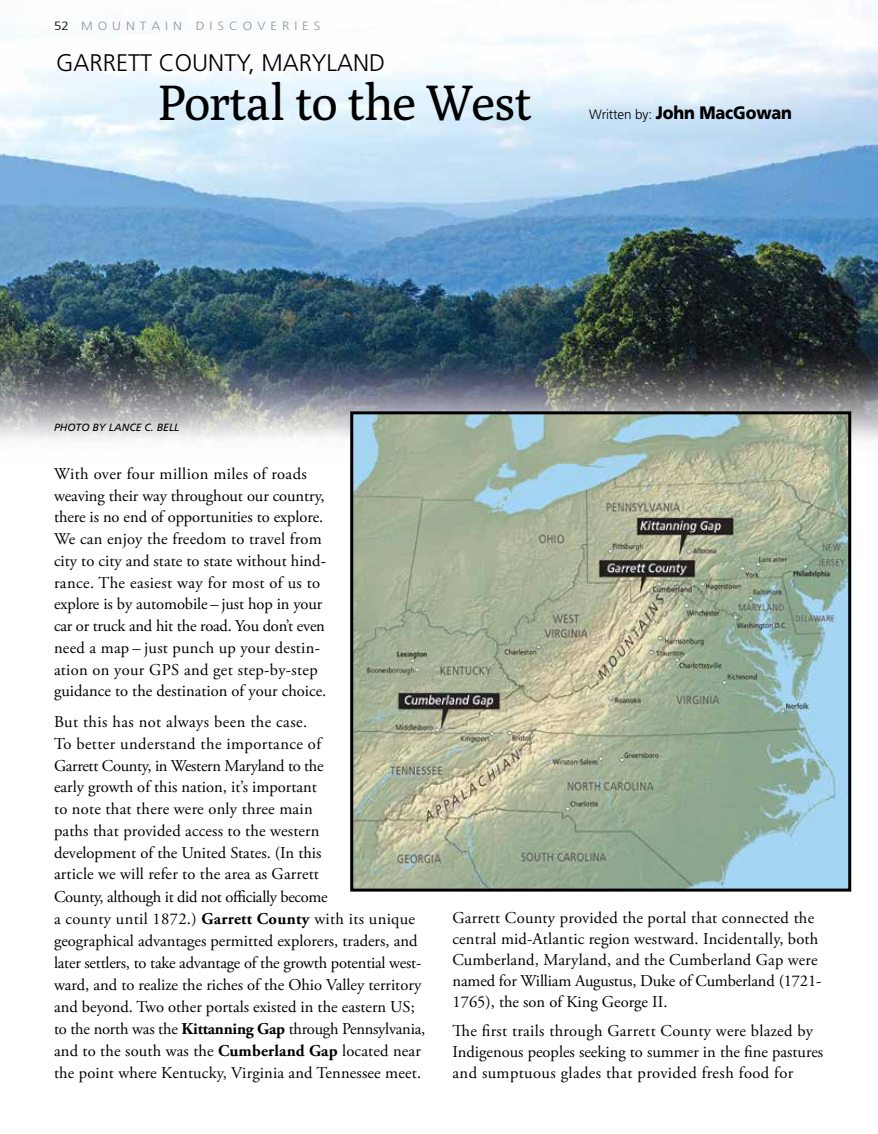
<style>
.page{position:relative;width:878px;height:1134px;background:#fff}
.page>*{position:absolute;margin:0;border:0;box-sizing:border-box;transform-origin:0 0}
.t1{font:49.5px "Poly";letter-spacing:-.02em;color:#000}
.t2{font:300 24px "Frutiger";color:#000}
.t3{font:900 18px "Frutiger";letter-spacing:-.01em;color:#000;scale:.9 1}
.t4{font:16.5px/21.9px "Adobe Garamond Pro";color:#000}
.t5{font:16.5px/21px "Adobe Garamond Pro";letter-spacing:.02em;color:#000}
.t6{font:300 12px "Frutiger";color:#939598;scale:1.1 1}
.t7{font:italic 10.5px "Frutiger";color:#000}
.s1{color:#000}
.s2{font-weight:300;font-size:13.5px}
.s3{font-weight:700}
</style>
<div class="page">
<img style="left:0;top:4px;width:877px;height:459px">
<img style="left:354px;top:415px;width:493px;height:473px">
<div style="left:350px;top:411px;width:501px;height:481px;border:3px solid #000"></div>
<p class="t6" style="left:54px;top:19px;width:116px"><span class="s1">52</span> MOUNTA I N</p>
<p class="t6" style="left:196px;top:19px;width:115px">D I S CO V ER I E S</p>
<h2 class="t2" style="left:56px;top:49px;width:330px">GARRETT COUNTY, MARYLAND</h2>
<h1 class="t1" style="left:158px;top:74px;width:376px">Portal to the West</h1>
<p class="t3" style="left:589px;top:102px;width:227px"><span class="s2">WRITTEN BY:</span> John MacGowan</p>
<p class="t7" style="left:54px;top:421px;width:127px">PHOTO BY LANCE C. BELL</p>
<p class="t4" style="left:54px;top:463px;width:274px">With over four million miles of roads weaving their way throughout our country, there is no end of opportunities to explore.<br>We can enjoy the freedom to travel from city to city and state to state without hind&shy;rance. The easiest way for most of us to explore is by automobile – just hop in your car or truck and hit the road. You don’t even need a map – just punch up your destin&shy;ation on your GPS and get step-by-step guidance to the destination of your choice.</p>
<p class="t4" style="left:54px;top:712px;width:373px">But this has not always been the case.<br>To better understand the importance of<br>Garrett County, in Western Maryland to the<br>early growth of this nation, it’s important<br>to note that there were only three main<br>paths that provided access to the western<br>development of the United States. (In this<br>article we will refer to the area as Garrett<br>County, although it did not officially become<br>a county until 1872.) <span class="s3">Garrett County</span> with its unique geographical advantages permitted explorers, traders, and later settlers, to take advantage of the growth potential west&shy;ward, and to realize the riches of the Ohio Valley territory and beyond. Two other portals existed in the eastern US; to the north was the <span class="s3">Kittanning Gap</span> through Pennsylvania, and to the south was the <span class="s3">Cumberland Gap</span> located near the point where Kentucky, Virginia and Tennessee meet.</p>
<p class="t4" style="left:452px;top:908px;width:370px;line-height:21px">Garrett County provided the portal that connected the central mid-Atlantic region westward. Incidentally, both Cumberland, Maryland, and the Cumberland Gap were named for William Augustus, Duke of Cumberland (1721- 1765), the son of King George II.</p>
<p class="t5" style="left:452px;top:1021px;width:372px">The first trails through Garrett County were blazed by<br>Indigenous peoples seeking to summer in the fine pastures and sumptuous glades that provided fresh food for</p>
</div>
